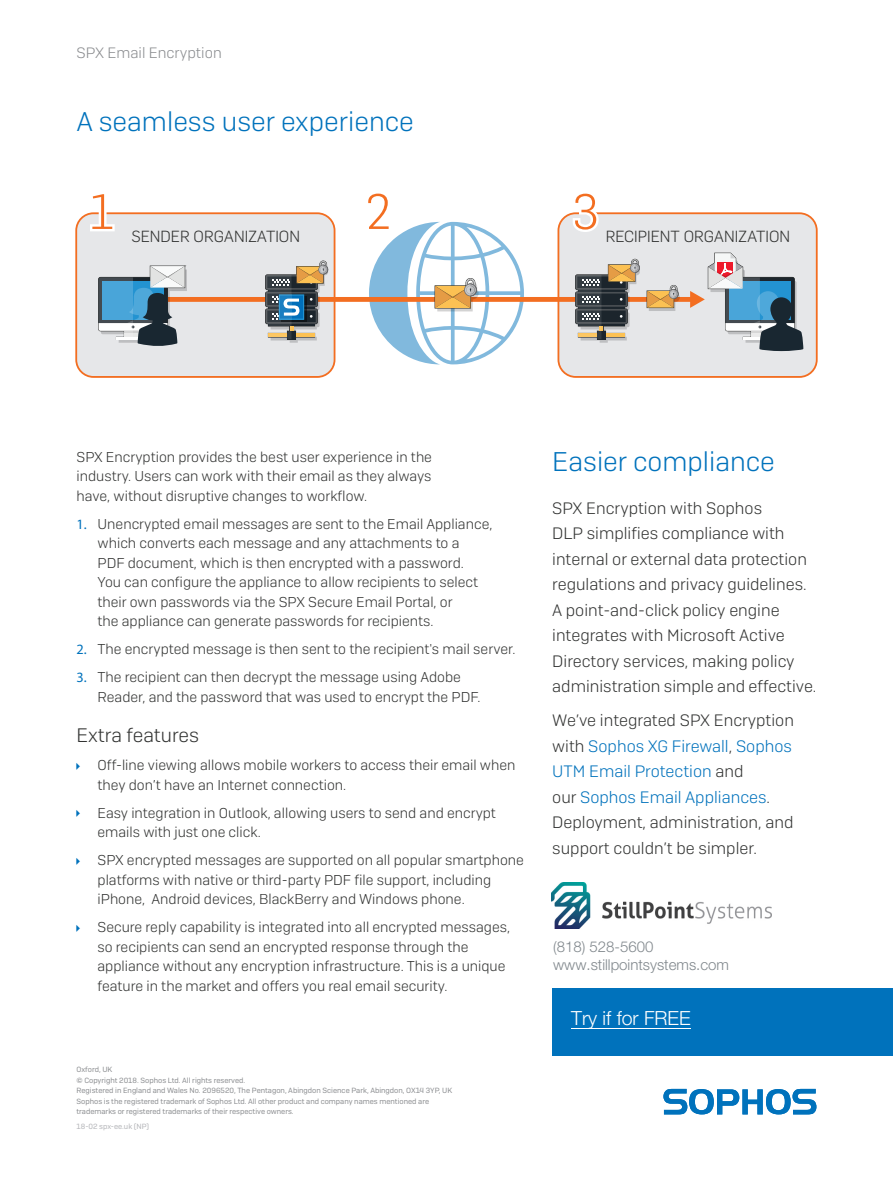
<style>
.page{position:relative;width:893px;height:1191px;background:#fff}
.page>*{position:absolute;margin:0;border:0;box-sizing:border-box;transform-origin:0 0}
.t1{font:300 27px "Sophos Sans";color:#0072bc}
.t2{font:300 19.5px "Sophos Sans";color:#323332}
.CTA_Copy{font:300 19.5px "Helvetica Neue LT Std";color:#fff}
.t3{font:300 16.5px/25.5px "Sophos Sans";color:#323332}
.t4{font:300 15.75px "Flama";color:#323332}
.t5{font:300 15px/18px "Helvetica Neue LT Std";color:#81888d}
.t6{font:300 15px "Sophos Sans";color:#8a8c8f}
.t7{font:300 14.25px/19.5px "Sophos Sans";color:#323332}
.t8{font:7.5px/10.5px "Sophos Sans";color:#8a8c8f}
.t9{font:7.5px "Sophos Sans";color:#b2b3b7}
.s1{font-family:"Myriad Pro";font-weight:400;color:#0072bc}
.s2{color:#0072bc}
</style>
<div class="page">
<svg style="left:663px;top:1089px;width:153px;height:25px"></svg>
<div style="left:552px;top:987px;width:341px;height:68px;background:#0072bc"></div>
<div style="left:76px;top:213px;width:259px;height:164px;background:#e6e7e9;border-radius:17px"></div>
<div style="left:75px;top:212px;width:260px;height:166px;border:2px solid #f36e21;border-radius:17px"></div>
<div style="left:558px;top:213px;width:259px;height:164px;background:#e6e7e9;border-radius:17px"></div>
<div style="left:557px;top:212px;width:261px;height:166px;border:2px solid #f36e21;border-radius:17px"></div>
<div style="left:154px;top:297px;width:539px;height:5px;background:#f36e21"></div>
<svg style="left:90px;top:194px;width:25px;height:37px"></svg>
<svg style="left:573px;top:193px;width:26px;height:39px"></svg>
<svg style="left:368px;top:194px;width:156px;height:170px"></svg>
<svg style="left:575px;top:259px;width:65px;height:84px"></svg>
<svg style="left:646px;top:285px;width:34px;height:26px"></svg>
<svg style="left:690px;top:252px;width:113px;height:99px"></svg>
<svg style="left:98px;top:265px;width:89px;height:81px"></svg>
<svg style="left:265px;top:260px;width:63px;height:83px"></svg>
<svg style="left:279px;top:294px;width:12px;height:26px"></svg>
<img style="left:551px;top:883px;width:221px;height:45px">
<hr style="left:571px;top:1028px;width:120px;height:1px;background:#fff">
<p class="t6" style="left:77px;top:44px;width:147px">SPX Email Encryption</p>
<p class="t1" style="left:77px;top:105px;width:339px">A seamless user experience</p>
<p class="t4" style="left:131px;top:225px;width:170px">SENDER ORGANIZATION</p>
<p class="t4" style="left:606px;top:225px;width:186px">RECIPIENT ORGANIZATION</p>
<p class="t7" style="left:77px;top:446px;width:357px;text-align:justify">SPX Encryption provides the best user experience in the industry. Users can work with their email as they always have, without disruptive changes to workflow.</p>
<p class="t7" style="left:98px;top:513px;width:396px;text-indent:-21px"><span class="s1">1.</span> Unencrypted email messages are sent to the Email Appliance, which converts each message and any attachments to a<br>PDF document, which is then encrypted with a password.<br>You can configure the appliance to allow recipients to select their own passwords via the SPX Secure Email Portal, or<br>the appliance can generate passwords for recipients.</p>
<p class="t7" style="left:77px;top:639px;width:440px"><span class="s1">2.</span> The encrypted message is then sent to the recipient's mail server.</p>
<p class="t7" style="left:98px;top:667px;width:384px;text-indent:-21px"><span class="s1">3.</span> The recipient can then decrypt the message using Adobe<br>Reader, and the password that was used to encrypt the PDF.</p>
<p class="t2" style="left:77px;top:723px;width:124px">Extra features</p>
<p class="t7" style="left:98px;top:755px;width:419px">Off-line viewing allows mobile workers to access their email when they don’t have an Internet connection.</p>
<p class="t7" style="left:98px;top:802px;width:400px">Easy integration in Outlook, allowing users to send and encrypt emails with just one click.</p>
<p class="t7" style="left:98px;top:850px;width:428px">SPX encrypted messages are supported on all popular smartphone platforms with native or third-party PDF file support, including iPhone, Android devices, BlackBerry and Windows phone.</p>
<p class="t7" style="left:98px;top:917px;width:414px">Secure reply capability is integrated into all encrypted messages, so recipients can send an encrypted response through the appliance without any encryption infrastructure. This is a unique feature in the market and offers you real email security.</p>
<p class="t8" style="left:77px;top:1064px;width:377px">Oxford, UK<br>© Copyright 2018. Sophos Ltd. All rights reserved.<br>Registered in England and Wales No. 2096520, The Pentagon, Abingdon Science Park, Abingdon, OX14 3YP, UK Sophos is the registered trademark of Sophos Ltd. All other product and company names mentioned are trademarks or registered trademarks of their respective owners.</p>
<p class="t9" style="left:77px;top:1121px;width:74px">18-02 spx-ee.uk (NP)</p>
<p class="t1" style="left:552px;top:446px;width:224px">Easier compliance</p>
<p class="t3" style="left:552px;top:495px;width:266px">SPX Encryption with Sophos<br>DLP simplifies compliance with internal or external data protection regulations and privacy guidelines.<br>A point-and-click policy engine integrates with Microsoft Active Directory services, making policy administration simple and effective.</p>
<p class="t3" style="left:552px;top:707px;width:243px">We’ve integrated SPX Encryption with <span class="s2">Sophos XG Firewall</span>, <span class="s2">Sophos<br>UTM Email Protection</span> and<br>our <span class="s2">Sophos Email Appliances</span>.<br>Deployment, administration, and support couldn’t be simpler.</p>
<p class="t5" style="left:553px;top:937px;width:177px">(818) 528-5600 www.stillpointsystems.com</p>
<p class="CTA_Copy" style="left:571px;top:1006px;width:121px">Try if for FREE</p>
</div>
